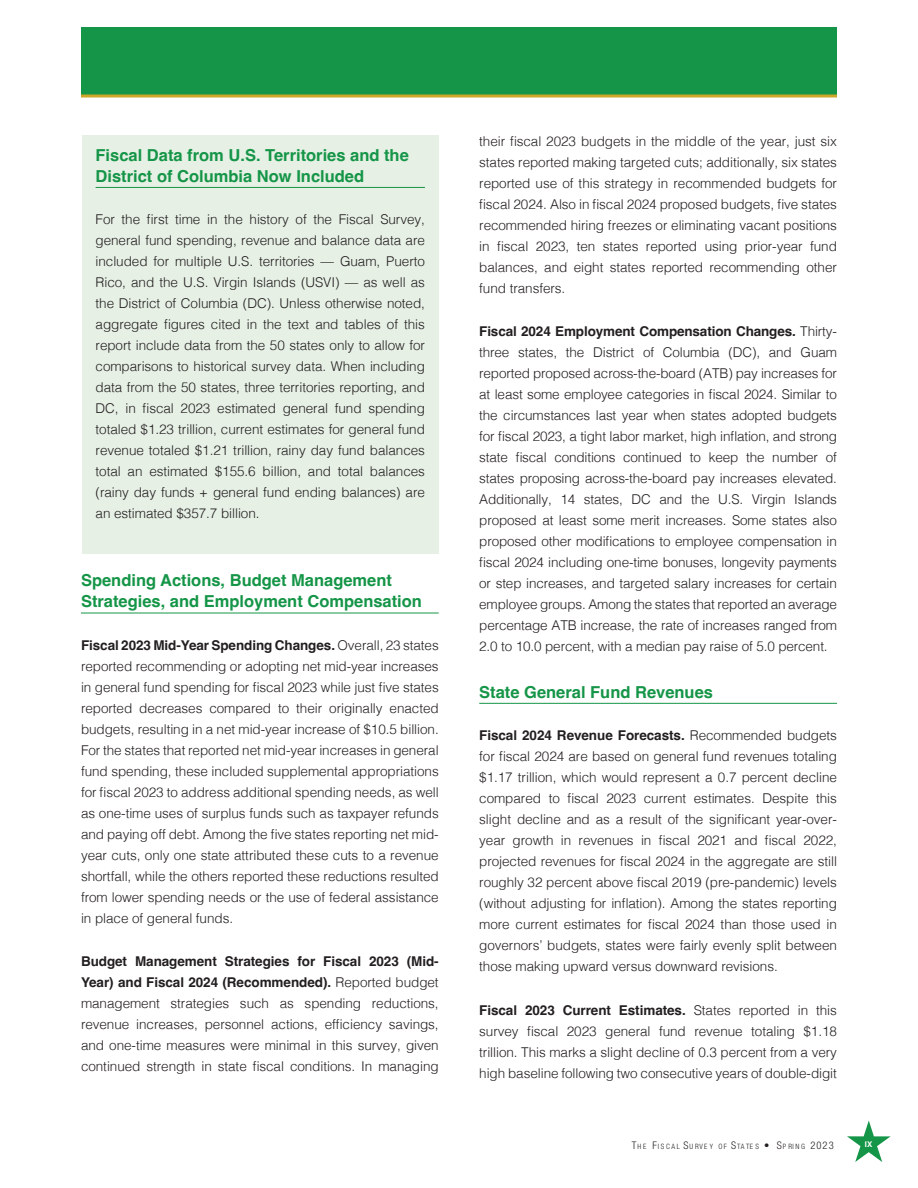
<style>
.page{position:relative;width:918px;height:1188px;background:#fff}
.page>*{position:absolute;margin:0;border:0;box-sizing:border-box;transform-origin:0 0}
.t1{font:700 16.5px/21px "Helvetica";color:#159547}
.t2{font:300 13.5px/21px "Helvetica";letter-spacing:-.005em;color:#231f20;text-align:justify}
.t3{font:700 7.8px "Helvetica";color:#fff}
.t4{font:300 condensed 7.35px "Helvetica Neue";letter-spacing:.23em;color:#231f20}
.s1{font-weight:700}
.s2{font-size:10.5px}
</style>
<div class="page">
<svg style="left:847px;top:1120px;width:44px;height:42px"></svg>
<div style="left:81px;top:27px;width:756px;height:67px;background:#159547"></div>
<svg style="left:81px;top:94px;width:756px;height:4px;background:#bcae47"></svg>
<div style="left:82px;top:135px;width:356px;height:419px;background:#e6f0e5"></div>
<hr style="left:96px;top:187px;width:329px;height:1px;background:#159547">
<hr style="left:81px;top:613px;width:358px;height:1px;background:#159547">
<hr style="left:479px;top:703px;width:358px;height:1px;background:#159547">
<p class="t1" style="left:96px;top:146px;width:315px">Fiscal Data from U.S. Territories and the<br>District of Columbia Now Included</p>
<p class="t2" style="left:96px;top:208px;width:331px">For the first time in the history of the Fiscal Survey, general fund spending, revenue and balance data are included for multiple U.S. territories — Guam, Puerto Rico, and the U.S. Virgin Islands (USVI) — as well as the District of Columbia (DC). Unless otherwise noted, aggregate figures cited in the text and tables of this report include data from the 50 states only to allow for comparisons to historical survey data. When including data from the 50 states, three territories reporting, and DC, in fiscal 2023 estimated general fund spending totaled $1.23 trillion, current estimates for general fund revenue totaled $1.21 trillion, rainy day fund balances total an estimated $155.6 billion, and total balances (rainy day funds + general fund ending balances) are an estimated $357.7 billion.</p>
<p class="t1" style="left:81px;top:572px;width:343px">Spending Actions, Budget Management<br>Strategies, and Employment Compensation</p>
<p class="t2" style="left:81px;top:634px;width:359px"><span class="s1">Fiscal 2023 Mid-Year Spending Changes.</span> Overall, 23 states reported recommending or adopting net mid-year increases in general fund spending for fiscal 2023 while just five states reported decreases compared to their originally enacted budgets, resulting in a net mid-year increase of $10.5 billion.<br>For the states that reported net mid-year increases in general fund spending, these included supplemental appropriations for fiscal 2023 to address additional spending needs, as well as one-time uses of surplus funds such as taxpayer refunds and paying off debt. Among the five states reporting net mid&shy;year cuts, only one state attributed these cuts to a revenue shortfall, while the others reported these reductions resulted from lower spending needs or the use of federal assistance in place of general funds.</p>
<p class="t2" style="left:81px;top:950px;width:359px"><span class="s1">Budget Management Strategies for Fiscal 2023 (Mid-Year) and Fiscal 2024 (Recommended).</span> Reported budget management strategies such as spending reductions, revenue increases, personnel actions, efficiency savings, and one-time measures were minimal in this survey, given continued strength in state fiscal conditions. In managing</p>
<p class="t2" style="left:479px;top:130px;width:359px">their fiscal 2023 budgets in the middle of the year, just six states reported making targeted cuts; additionally, six states reported use of this strategy in recommended budgets for fiscal 2024. Also in fiscal 2024 proposed budgets, five states recommended hiring freezes or eliminating vacant positions in fiscal 2023, ten states reported using prior-year fund balances, and eight states reported recommending other fund transfers.</p>
<p class="t2" style="left:479px;top:320px;width:359px"><span class="s1">Fiscal 2024 Employment Compensation Changes.</span> Thirty&shy;three states, the District of Columbia (DC), and Guam reported proposed across-the-board (ATB) pay increases for at least some employee categories in fiscal 2024. Similar to the circumstances last year when states adopted budgets for fiscal 2023, a tight labor market, high inflation, and strong state fiscal conditions continued to keep the number of states proposing across-the-board pay increases elevated.<br>Additionally, 14 states, DC and the U.S. Virgin Islands proposed at least some merit increases. Some states also proposed other modifications to employee compensation in fiscal 2024 including one-time bonuses, longevity payments or step increases, and targeted salary increases for certain employee groups. Among the states that reported an average percentage ATB increase, the rate of increases ranged from 2.0 to 10.0 percent, with a median pay raise of 5.0 percent.</p>
<p class="t1" style="left:479px;top:683px;width:235px">State General Fund Revenues</p>
<p class="t2" style="left:479px;top:724px;width:359px"><span class="s1">Fiscal 2024 Revenue Forecasts.</span> Recommended budgets for fiscal 2024 are based on general fund revenues totaling $1.17 trillion, which would represent a 0.7 percent decline compared to fiscal 2023 current estimates. Despite this slight decline and as a result of the significant year-over&shy;year growth in revenues in fiscal 2021 and fiscal 2022, projected revenues for fiscal 2024 in the aggregate are still roughly 32 percent above fiscal 2019 (pre-pandemic) levels (without adjusting for inflation). Among the states reporting more current estimates for fiscal 2024 than those used in governors’ budgets, states were fairly evenly split between those making upward versus downward revisions.</p>
<p class="t2" style="left:479px;top:998px;width:359px"><span class="s1">Fiscal 2023 Current Estimates.</span> States reported in this survey fiscal 2023 general fund revenue totaling $1.18 trillion. This marks a slight decline of 0.3 percent from a very high baseline following two consecutive years of double-digit</p>
<p class="t4" style="left:632px;top:1142px;width:203px"><span class="s2">T</span>HE <span class="s2">F</span>ISCAL <span class="s2">S</span>URVEY OF <span class="s2">S</span>TATES <span class="s2">• S</span>PRING <span class="s2">2023</span></p>
<p class="t3" style="left:865px;top:1140px;width:9px">ix</p>
</div>
